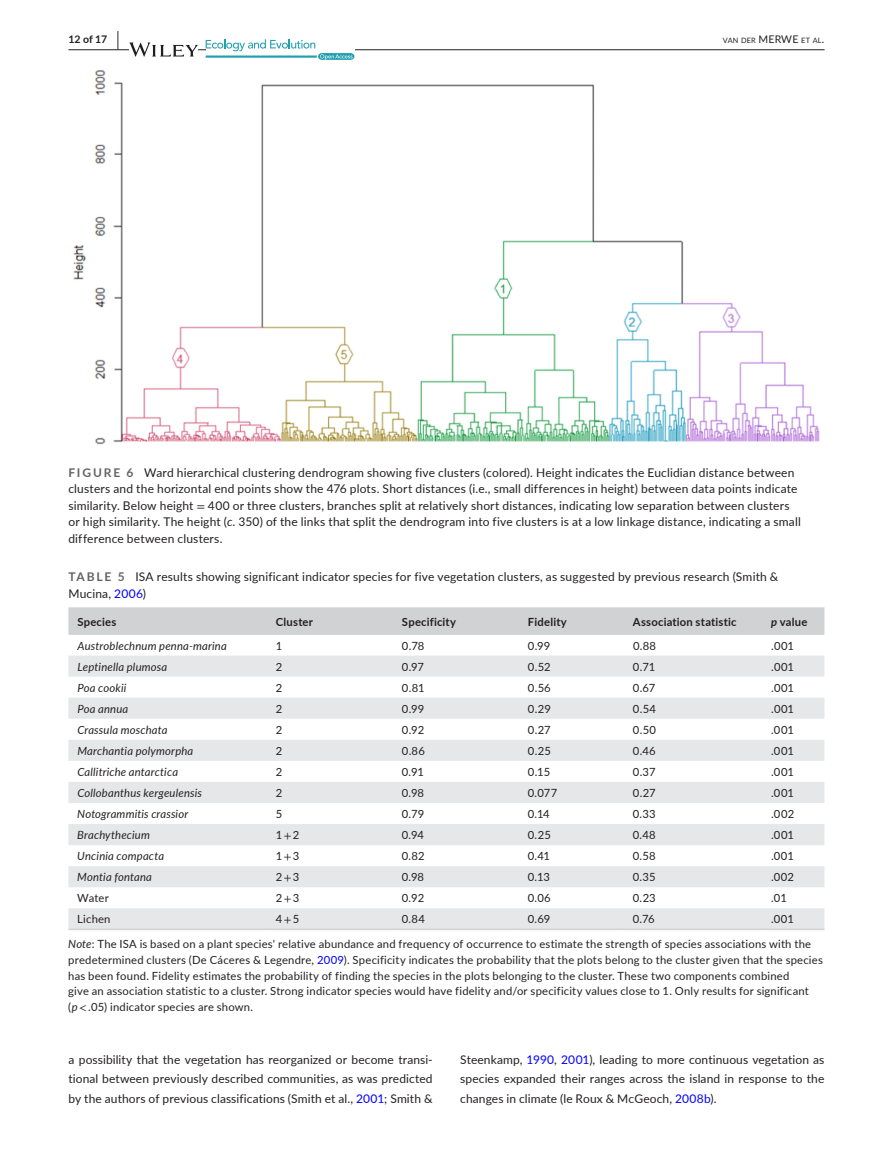
<style>
.page{position:relative;width:893px;height:1174px;background:#fff}
.page>*{position:absolute;margin:0;border:0;box-sizing:border-box;transform-origin:0 0}
.t1{font:12px/16.5px "Lato";letter-spacing:.015em;color:#231f20;text-align:justify}
.t2{font:11.25px/15.8px "Lato";letter-spacing:.015em;color:#231f20}
.t3{font:italic 11.25px "Lato";letter-spacing:.015em;color:#231f20}
.t4{font:700 11.25px "Lato";letter-spacing:.02em;color:#231f20}
.t5{font:700 10.5px "Lato";color:#231f20}
.t6{font:7.35px "Lato";letter-spacing:.025em;color:#231f20}
.s1{font-size:19.5px}
.s2{font-size:10.5px}
.s3{font-weight:700;color:#636366}
.s4{font-family:"STIX"}
.s5{font-style:italic}
.s6{color:#00f}
</style>
<div class="page">
<hr style="left:68px;top:49px;width:756px;height:1px;background:#231f20">
<svg style="left:129px;top:42px;width:69px;height:15px"></svg>
<svg style="left:206px;top:39px;width:148px;height:21px"></svg>
<img style="left:73px;top:70px;width:747px;height:375px">
<div style="left:68px;top:607px;width:756px;height:28px;background:#d1d2d4"></div>
<svg style="left:68px;top:655px;width:756px;height:273px;fill:#e6e7e9"></svg>
<hr style="left:68px;top:928px;width:199px;height:2px;background:#d1d2d4">
<hr style="left:267px;top:928px;width:126px;height:2px;background:#d1d2d4">
<hr style="left:393px;top:928px;width:126px;height:2px;background:#d1d2d4">
<hr style="left:519px;top:928px;width:105px;height:2px;background:#d1d2d4">
<hr style="left:624px;top:928px;width:138px;height:2px;background:#d1d2d4">
<hr style="left:762px;top:928px;width:62px;height:2px;background:#d1d2d4">
<p class="t5" style="left:68px;top:31px;width:52px">12 of 17 <span class="s1">|</span></p>
<p class="t6" style="left:723px;top:35px;width:103px">VAN DER <span class="s2">MERWE</span> ET AL<span class="s2">.</span></p>
<p class="t1" style="left:68px;top:464px;width:734px;text-align:left"><span class="s3">FIGURE 6</span> Ward hierarchical clustering dendrogram showing five clusters (colored). Height indicates the Euclidian distance between clusters and the horizontal end points show the 476 plots. Short distances (i.e., small differences in height) between data points indicate similarity. Below height <span class="s4">=</span> 400 or three clusters, branches split at relatively short distances, indicating low separation between clusters or high similarity. The height (<span class="s5">c</span>. 350) of the links that split the dendrogram into five clusters is at a low linkage distance, indicating a small difference between clusters.</p>
<p class="t1" style="left:68px;top:568px;width:712px"><span class="s3">TABLE 5</span> ISA results showing significant indicator species for five vegetation clusters, as suggested by previous research (Smith &amp;<br>Mucina, <span class="s6">2006</span>)</p>
<p class="t4" style="left:77px;top:613px;width:41px">Species</p>
<p class="t4" style="left:276px;top:613px;width:39px">Cluster</p>
<p class="t4" style="left:402px;top:613px;width:56px">Specificity</p>
<p class="t4" style="left:528px;top:613px;width:40px">Fidelity</p>
<p class="t4" style="left:633px;top:613px;width:105px">Association statistic</p>
<p class="t4" style="left:771px;top:613px;width:38px"><span class="s5">p</span> value</p>
<p class="t3" style="left:77px;top:637px;width:151px">Austroblechnum penna-marina</p>
<p class="t2" style="left:276px;top:637px;width:8px">1</p>
<p class="t2" style="left:402px;top:637px;width:24px">0.78</p>
<p class="t2" style="left:528px;top:637px;width:24px">0.99</p>
<p class="t2" style="left:633px;top:637px;width:25px">0.88</p>
<p class="t2" style="left:771px;top:637px;width:25px">.001</p>
<p class="t3" style="left:77px;top:658px;width:91px">Leptinella plumosa</p>
<p class="t2" style="left:276px;top:658px;width:8px">2</p>
<p class="t2" style="left:402px;top:658px;width:24px">0.97</p>
<p class="t2" style="left:528px;top:658px;width:24px">0.52</p>
<p class="t2" style="left:633px;top:658px;width:24px">0.71</p>
<p class="t2" style="left:771px;top:658px;width:25px">.001</p>
<p class="t3" style="left:77px;top:679px;width:50px">Poa cookii</p>
<p class="t2" style="left:276px;top:679px;width:8px">2</p>
<p class="t2" style="left:402px;top:679px;width:24px">0.81</p>
<p class="t2" style="left:528px;top:679px;width:24px">0.56</p>
<p class="t2" style="left:633px;top:679px;width:24px">0.67</p>
<p class="t2" style="left:771px;top:679px;width:25px">.001</p>
<p class="t3" style="left:77px;top:700px;width:52px">Poa annua</p>
<p class="t2" style="left:276px;top:700px;width:8px">2</p>
<p class="t2" style="left:402px;top:700px;width:24px">0.99</p>
<p class="t2" style="left:528px;top:700px;width:24px">0.29</p>
<p class="t2" style="left:633px;top:700px;width:25px">0.54</p>
<p class="t2" style="left:771px;top:700px;width:25px">.001</p>
<p class="t3" style="left:77px;top:721px;width:92px">Crassula moschata</p>
<p class="t2" style="left:276px;top:721px;width:8px">2</p>
<p class="t2" style="left:402px;top:721px;width:24px">0.92</p>
<p class="t2" style="left:528px;top:721px;width:24px">0.27</p>
<p class="t2" style="left:633px;top:721px;width:24px">0.50</p>
<p class="t2" style="left:771px;top:721px;width:25px">.001</p>
<p class="t3" style="left:77px;top:742px;width:118px">Marchantia polymorpha</p>
<p class="t2" style="left:276px;top:742px;width:8px">2</p>
<p class="t2" style="left:402px;top:742px;width:24px">0.86</p>
<p class="t2" style="left:528px;top:742px;width:25px">0.25</p>
<p class="t2" style="left:633px;top:742px;width:24px">0.46</p>
<p class="t2" style="left:771px;top:742px;width:25px">.001</p>
<p class="t3" style="left:77px;top:764px;width:102px">Callitriche antarctica</p>
<p class="t2" style="left:276px;top:763px;width:8px">2</p>
<p class="t2" style="left:402px;top:763px;width:24px">0.91</p>
<p class="t2" style="left:528px;top:763px;width:24px">0.15</p>
<p class="t2" style="left:633px;top:763px;width:24px">0.37</p>
<p class="t2" style="left:771px;top:763px;width:25px">.001</p>
<p class="t3" style="left:77px;top:785px;width:126px">Collobanthus kergeulensis</p>
<p class="t2" style="left:276px;top:784px;width:8px">2</p>
<p class="t2" style="left:402px;top:784px;width:24px">0.98</p>
<p class="t2" style="left:528px;top:784px;width:31px">0.077</p>
<p class="t2" style="left:633px;top:784px;width:24px">0.27</p>
<p class="t2" style="left:771px;top:784px;width:25px">.001</p>
<p class="t3" style="left:77px;top:806px;width:112px">Notogrammitis crassior</p>
<p class="t2" style="left:276px;top:805px;width:8px">5</p>
<p class="t2" style="left:402px;top:805px;width:24px">0.79</p>
<p class="t2" style="left:528px;top:805px;width:23px">0.14</p>
<p class="t2" style="left:633px;top:805px;width:24px">0.33</p>
<p class="t2" style="left:771px;top:805px;width:25px">.002</p>
<p class="t3" style="left:77px;top:827px;width:74px">Brachythecium</p>
<p class="t2" style="left:276px;top:826px;width:25px">1 <span class="s4">+</span> 2</p>
<p class="t2" style="left:402px;top:826px;width:24px">0.94</p>
<p class="t2" style="left:528px;top:826px;width:25px">0.25</p>
<p class="t2" style="left:633px;top:826px;width:24px">0.48</p>
<p class="t2" style="left:771px;top:826px;width:25px">.001</p>
<p class="t3" style="left:77px;top:848px;width:88px">Uncinia compacta</p>
<p class="t2" style="left:276px;top:847px;width:25px">1 <span class="s4">+</span> 3</p>
<p class="t2" style="left:402px;top:847px;width:24px">0.82</p>
<p class="t2" style="left:528px;top:847px;width:24px">0.41</p>
<p class="t2" style="left:633px;top:847px;width:24px">0.58</p>
<p class="t2" style="left:771px;top:847px;width:25px">.001</p>
<p class="t3" style="left:77px;top:869px;width:76px">Montia fontana</p>
<p class="t2" style="left:276px;top:869px;width:25px">2 <span class="s4">+</span> 3</p>
<p class="t2" style="left:402px;top:869px;width:24px">0.98</p>
<p class="t2" style="left:528px;top:869px;width:24px">0.13</p>
<p class="t2" style="left:633px;top:869px;width:24px">0.35</p>
<p class="t2" style="left:771px;top:869px;width:25px">.002</p>
<p class="t2" style="left:77px;top:890px;width:33px">Water</p>
<p class="t2" style="left:276px;top:890px;width:25px">2 <span class="s4">+</span> 3</p>
<p class="t2" style="left:402px;top:890px;width:24px">0.92</p>
<p class="t2" style="left:528px;top:890px;width:24px">0.06</p>
<p class="t2" style="left:633px;top:890px;width:24px">0.23</p>
<p class="t2" style="left:771px;top:890px;width:17px">.01</p>
<p class="t2" style="left:77px;top:911px;width:35px">Lichen</p>
<p class="t2" style="left:276px;top:911px;width:25px">4 <span class="s4">+</span> 5</p>
<p class="t2" style="left:402px;top:911px;width:25px">0.84</p>
<p class="t2" style="left:528px;top:911px;width:24px">0.69</p>
<p class="t2" style="left:633px;top:911px;width:23px">0.76</p>
<p class="t2" style="left:771px;top:911px;width:25px">.001</p>
<p class="t2" style="left:68px;top:935px;width:756px"><span class="s5">Note</span>: The ISA is based on a plant species' relative abundance and frequency of occurrence to estimate the strength of species associations with the predetermined clusters (De Cáceres &amp; Legendre, <span class="s6">2009</span>). Specificity indicates the probability that the plots belong to the cluster given that the species has been found. Fidelity estimates the probability of finding the species in the plots belonging to the cluster. These two components combined<br>give an association statistic to a cluster. Strong indicator species would have fidelity and/or specificity values close to 1. Only results for significant (<span class="s5">p</span><span class="s4">&lt;</span> .05) indicator species are shown.</p>
<p class="t1" style="left:68px;top:1049px;width:366px;line-height:19.5px">a possibility that the vegetation has reorganized or become transi&shy;tional between previously described communities, as was predicted by the authors of previous classifications (Smith et al., <span class="s6">2001</span>; Smith &amp;</p>
<p class="t1" style="left:460px;top:1049px;width:366px;line-height:19.5px">Steenkamp, <span class="s6">1990</span>, <span class="s6">2001</span>), leading to more continuous vegetation as species expanded their ranges across the island in response to the changes in climate (le Roux &amp; McGeoch, <span class="s6">2008b</span>).</p>
</div>
